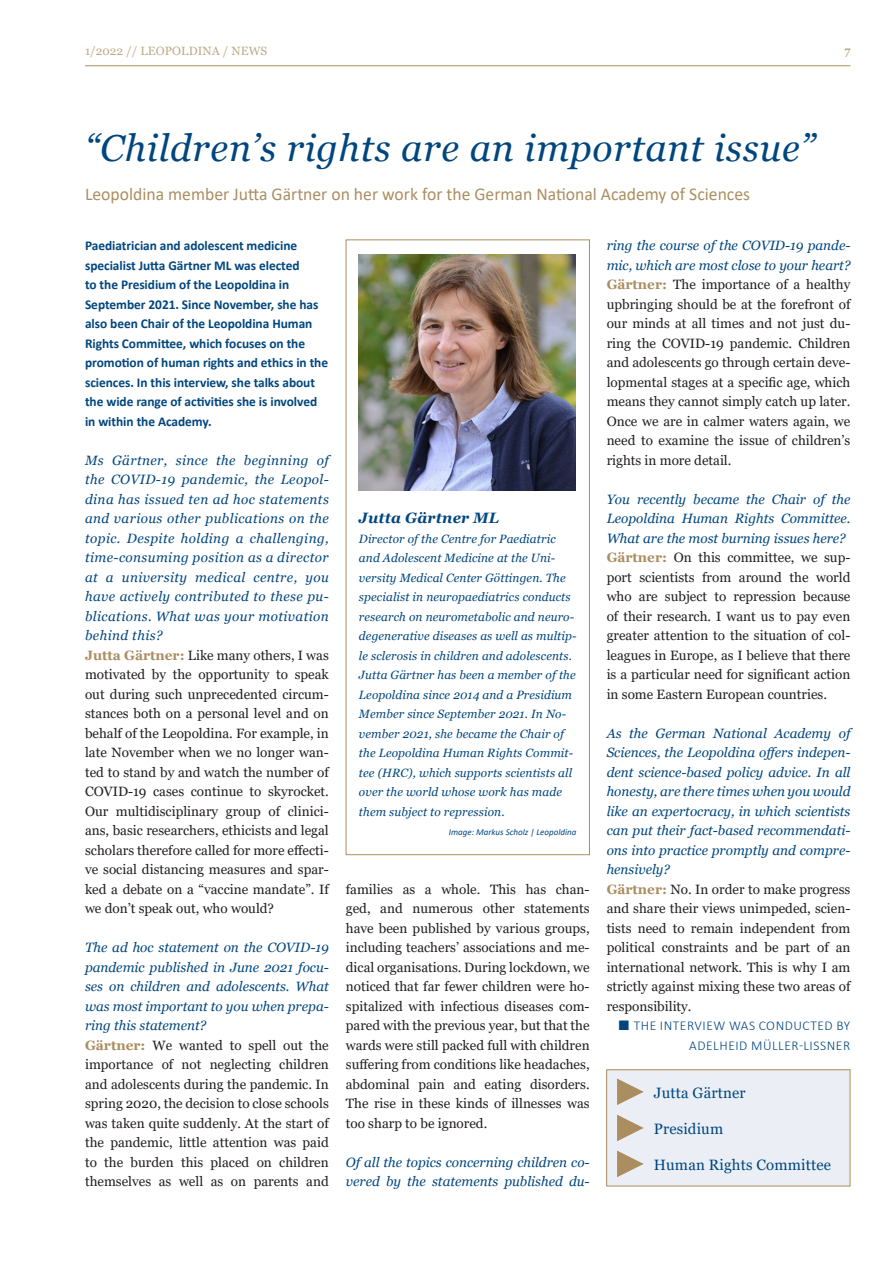
<style>
.page{position:relative;width:893px;height:1263px;background:#fff}
.page>*{position:absolute;margin:0;border:0;box-sizing:border-box;transform-origin:0 0}
.Headline_2___mittel{font:italic 37.5px "Georgia";letter-spacing:.02em;color:#00467e}
.t1{font:18px "Calibri";color:#ab8e60}
.t2{font:15px "Georgia";letter-spacing:.01em;color:#00467e}
.NEU_Vorspann{font:italic 700 15px "Georgia";letter-spacing:.01em;color:#00467e}
.Fliesstext{font:13.5px/19.5px "Georgia";color:#231f20;text-align:justify}
.Interview_-_Frage{font:italic 13.5px/19.5px "Georgia";color:#00467e;text-align:justify}
.t3{font:700 13.5px/19.5px "Calibri";letter-spacing:-.005em;color:#00467e}
.t4{font:300 13.5px/19.5px "Calibri";letter-spacing:.04em;color:#00467e;text-align:right}
.NEU_Vorspann-2{font:italic 12px/19.5px "Georgia";letter-spacing:.01em;color:#00467e}
.t5{font:12px "Georgia";letter-spacing:.01em;color:#c0aa87}
.t6{font:12px "Georgia";color:#ab8e60}
.NEU_Vorspann-3{font:italic 9px "Calibri";color:#00467e}
.s1{font-weight:700;color:#ab8e60}
</style>
<div class="page">
<hr style="left:85px;top:66px;width:765px;height:1px;background:#ab8e60">
<div style="left:346px;top:240px;width:244px;height:615px;border:1px solid #ab8e60"></div>
<img style="left:359px;top:255px;width:217px;height:235px">
<div style="left:607px;top:1070px;width:243px;height:116px;background:#ebeff5"></div>
<div style="left:606px;top:1069px;width:244px;height:117px;border:1px solid #ab8e60"></div>
<svg style="left:617px;top:1079px;width:26px;height:26px"></svg>
<svg style="left:617px;top:1115px;width:26px;height:26px"></svg>
<svg style="left:617px;top:1151px;width:26px;height:26px"></svg>
<p class="t5" style="left:85px;top:44px;width:184px">1/2022 // LEOPOLDINA / NEWS</p>
<p class="t6" style="left:844px;top:44px;width:8px">7</p>
<p class="Headline_2___mittel" style="left:85px;top:125px;width:731px">“Children’s rights are an important issue”</p>
<p class="t1" style="left:85px;top:181px;width:666px">Leopoldina member Jutta Gärtner on her work for the German National Academy of Sciences</p>
<p class="t3" style="left:85px;top:236px;width:245px">Paediatrician and adolescent medicine specialist Jutta Gärtner ML was elected<br>to the Presidium of the Leopoldina in September 2021. Since November, she has also been Chair of the Leopoldina Human Rights Committee, which focuses on the promotion of human rights and ethics in the sciences. In this interview, she talks about the wide range of activities she is involved in within the Academy.</p>
<p class="Interview_-_Frage" style="left:85px;top:450px;width:245px">Ms Gärtner, since the beginning of the COVID-19 pandemic, the Leopol&shy;dina has issued ten ad hoc statements and various other publications on the topic. Despite holding a challenging, time-consuming position as a director at a university medical centre, you have actively contributed to these pu&shy;blications. What was your motivation behind this?</p>
<p class="Fliesstext" style="left:85px;top:646px;width:245px"><span class="s1">Jutta Gärtner:</span> Like many others, I was motivated by the opportunity to speak out during such unprecedented circum&shy;stances both on a personal level and on behalf of the Leopoldina. For example, in late November when we no longer wan&shy;ted to stand by and watch the number of COVID-19 cases continue to skyrocket.<br>Our multidisciplinary group of clinici&shy;ans, basic researchers, ethicists and legal scholars therefore called for more effecti&shy;ve social distancing measures and spar&shy;ked a debate on a “vaccine mandate”. If we don’t speak out, who would?</p>
<p class="Interview_-_Frage" style="left:85px;top:938px;width:245px">The ad hoc statement on the COVID-19 pandemic published in June 2021 focu&shy;ses on children and adolescents. What was most important to you when prepa&shy;ring this statement?</p>
<p class="Fliesstext" style="left:85px;top:1036px;width:245px"><span class="s1">Gärtner:</span> We wanted to spell out the importance of not neglecting children and adolescents during the pandemic. In spring 2020, the decision to close schools was taken quite suddenly. At the start of the pandemic, little attention was paid to the burden this placed on children themselves as well as on parents and</p>
<p class="Interview_-_Frage" style="left:607px;top:236px;width:245px">ring the course of the COVID-19 pande&shy;mic, which are most close to your heart?</p>
<p class="Fliesstext" style="left:607px;top:275px;width:245px"><span class="s1">Gärtner:</span> The importance of a healthy upbringing should be at the forefront of our minds at all times and not just du&shy;ring the COVID-19 pandemic. Children and adolescents go through certain deve&shy;lopmental stages at a specific age, which means they cannot simply catch up later.<br>Once we are in calmer waters again, we need to examine the issue of children’s rights in more detail.</p>
<p class="Interview_-_Frage" style="left:607px;top:489px;width:245px">You recently became the Chair of the Leopoldina Human Rights Committee.<br>What are the most burning issues here?</p>
<p class="Fliesstext" style="left:607px;top:548px;width:245px"><span class="s1">Gärtner:</span> On this committee, we sup&shy;port scientists from around the world who are subject to repression because of their research. I want us to pay even greater attention to the situation of col&shy;leagues in Europe, as I believe that there is a particular need for significant action in some Eastern European countries.</p>
<p class="Interview_-_Frage" style="left:607px;top:723px;width:245px">As the German National Academy of Sciences, the Leopoldina offers indepen&shy;dent science-based policy advice. In all honesty, are there times when you would like an expertocracy, in which scientists can put their fact-based recommendati&shy;ons into practice promptly and compre&shy;hensively?</p>
<p class="Fliesstext" style="left:607px;top:880px;width:245px"><span class="s1">Gärtner:</span> No. In order to make progress and share their views unimpeded, scien&shy;tists need to remain independent from political constraints and be part of an international network. This is why I am strictly against mixing these two areas of responsibility.</p>
<p class="t4" style="left:618px;top:1016px;width:233px">■ THE INTERVIEW WAS CONDUCTED BY<br>ADELHEID MÜLLER-LISSNER</p>
<p class="NEU_Vorspann" style="left:359px;top:508px;width:142px">Jutta Gärtner ML</p>
<p class="NEU_Vorspann-2" style="left:359px;top:529px;width:219px">Director of the Centre for Paediatric and Adolescent Medicine at the Uni&shy;versity Medical Center Göttingen. The specialist in neuropaediatrics conducts research on neurometabolic and neuro&shy;degenerative diseases as well as multip&shy;le sclerosis in children and adolescents.<br>Jutta Gärtner has been a member of the Leopoldina since 2014 and a Presidium Member since September 2021. In No&shy;vember 2021, she became the Chair of the Leopoldina Human Rights Commit&shy;tee (HRC), which supports scientists all over the world whose work has made them subject to repression.</p>
<p class="NEU_Vorspann-3" style="left:449px;top:826px;width:129px">Image: Markus Scholz | Leopoldina</p>
<p class="Fliesstext" style="left:346px;top:880px;width:245px">families as a whole. This has chan&shy;ged, and numerous other statements have been published by various groups, including teachers’ associations and me&shy;dical organisations. During lockdown, we noticed that far fewer children were ho&shy;spitalized with infectious diseases com&shy;pared with the previous year, but that the wards were still packed full with children suffering from conditions like headaches, abdominal pain and eating disorders.<br>The rise in these kinds of illnesses was too sharp to be ignored.</p>
<p class="Interview_-_Frage" style="left:346px;top:1152px;width:245px">Of all the topics concerning children co&shy;vered by the statements published du-</p>
<p class="t2" style="left:654px;top:1083px;width:93px">Jutta Gärtner</p>
<p class="t2" style="left:654px;top:1119px;width:71px">Presidium</p>
<p class="t2" style="left:654px;top:1155px;width:179px">Human Rights Committee</p>
</div>
